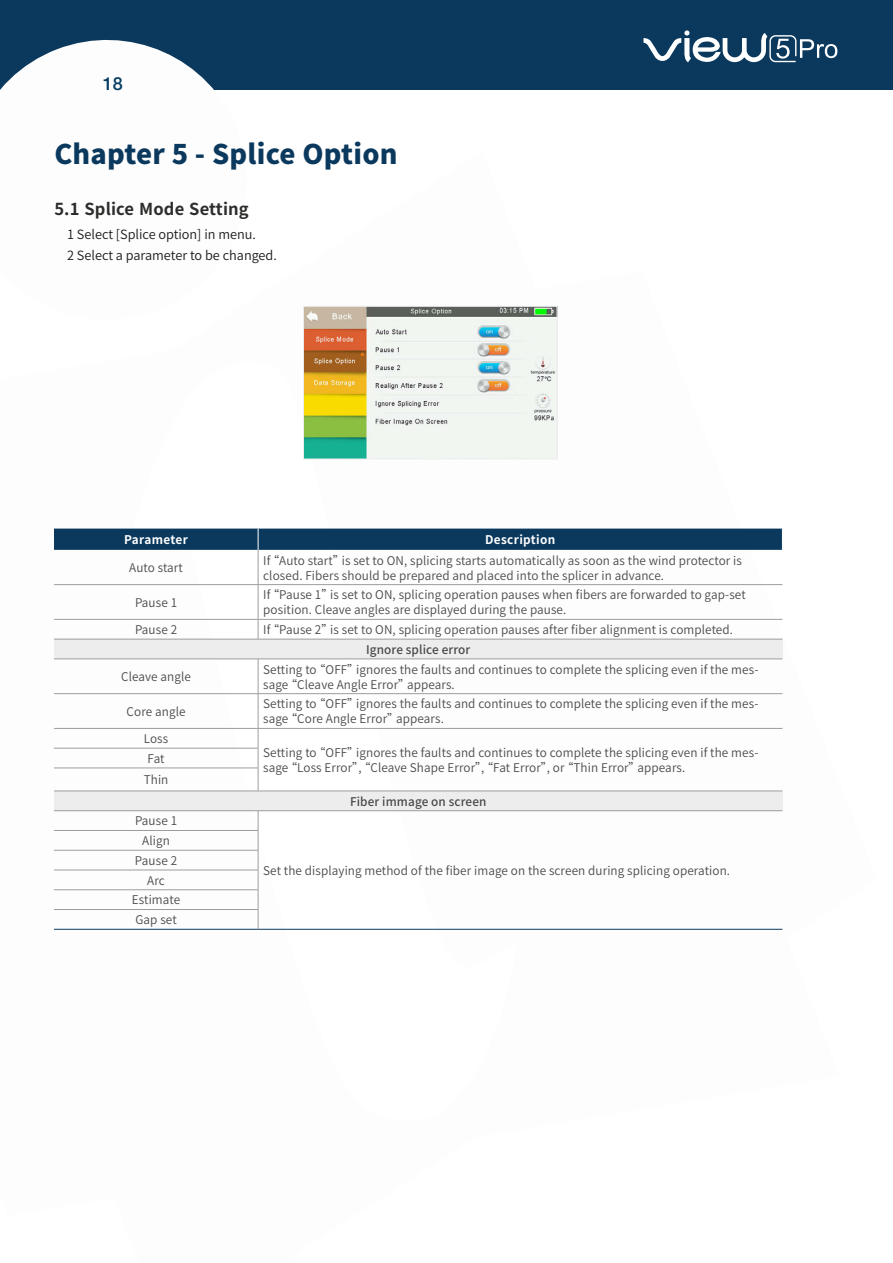
<style>
.page{position:relative;width:893px;height:1263px;background:#fff}
.page>*{position:absolute;margin:0;border:0;box-sizing:border-box;transform-origin:0 0}
.t1{font:900 27px "Qfgptv Noto Sans CJ Ksc";letter-spacing:.01em;color:#0b395e}
.t2{font:500 18px "Gqwdlr Helvetica Neue LT Std";color:#053d61}
.t3{font:700 16.5px "Xckcmj Noto Sans CJ Ksc";letter-spacing:.01em;color:#2d2c2b}
.t4{font:600 12.75px "Dwsnhq Noto Sans CJ Ksc";color:#1c1c1b}
.t5{font:600 12px/15px "Dwsnhq Noto Sans CJ Ksc";letter-spacing:.01em;color:#4a4a49}
.t6{font:500 12px "Ndjsvy Noto Sans CJ Ksc";letter-spacing:.01em;color:#4a4a49}
.t7{font:700 12px "Xckcmj Noto Sans CJ Ksc";letter-spacing:.03em;color:#fff}
</style>
<div class="page">
<div style="left:0;top:0;width:893px;height:90px;background:#0b395e"></div>
<svg style="left:54px;top:306px;width:729px;height:624px"></svg>
<svg style="left:0;top:39px;width:265px;height:299px"></svg>
<svg style="left:643px;top:30px;width:194px;height:33px"></svg>
<div style="left:54px;top:639px;width:728px;height:20px;background:#ededed"></div>
<div style="left:54px;top:791px;width:728px;height:20px;background:#ededed"></div>
<hr style="left:258px;top:929px;width:524px;height:1px;background:#0b395e">
<div style="left:54px;top:529px;width:729px;height:21px;background:#0b395e"></div>
<hr style="left:54px;top:929px;width:204px;height:1px;background:#0b395e">
<hr style="left:54px;top:584px;width:204px;height:1px;background:#9d9d9c">
<hr style="left:258px;top:584px;width:524px;height:1px;background:#9d9d9c">
<hr style="left:54px;top:619px;width:204px;height:1px;background:#9d9d9c">
<hr style="left:258px;top:619px;width:524px;height:1px;background:#9d9d9c">
<hr style="left:54px;top:639px;width:204px;height:1px;background:#9d9d9c">
<hr style="left:258px;top:639px;width:524px;height:1px;background:#9d9d9c">
<hr style="left:54px;top:659px;width:204px;height:1px;background:#9d9d9c">
<hr style="left:258px;top:659px;width:524px;height:1px;background:#9d9d9c">
<hr style="left:54px;top:693px;width:204px;height:1px;background:#9d9d9c">
<hr style="left:258px;top:693px;width:524px;height:1px;background:#9d9d9c">
<hr style="left:54px;top:728px;width:204px;height:1px;background:#9d9d9c">
<hr style="left:258px;top:728px;width:524px;height:1px;background:#9d9d9c">
<hr style="left:54px;top:748px;width:204px;height:1px;background:#9d9d9c">
<hr style="left:54px;top:768px;width:204px;height:1px;background:#9d9d9c">
<hr style="left:54px;top:791px;width:204px;height:1px;background:#9d9d9c">
<hr style="left:258px;top:791px;width:524px;height:1px;background:#9d9d9c">
<hr style="left:54px;top:810px;width:204px;height:1px;background:#9d9d9c">
<hr style="left:258px;top:810px;width:524px;height:1px;background:#9d9d9c">
<hr style="left:54px;top:830px;width:204px;height:1px;background:#9d9d9c">
<hr style="left:54px;top:850px;width:204px;height:1px;background:#9d9d9c">
<hr style="left:54px;top:870px;width:204px;height:1px;background:#9d9d9c">
<hr style="left:54px;top:889px;width:204px;height:1px;background:#9d9d9c">
<hr style="left:54px;top:909px;width:204px;height:1px;background:#9d9d9c">
<svg style="left:258px;top:620px;width:1px;height:19px"></svg>
<hr style="left:258px;top:659px;width:1px;height:34px;background:#9d9d9c">
<hr style="left:258px;top:694px;width:1px;height:34px;background:#9d9d9c">
<svg style="left:258px;top:729px;width:1px;height:62px"></svg>
<svg style="left:258px;top:811px;width:1px;height:118px"></svg>
<hr style="left:258px;top:550px;width:1px;height:34px;background:#9d9d9c">
<hr style="left:258px;top:585px;width:1px;height:34px;background:#9d9d9c">
<img style="left:305px;top:308px;width:250px;height:149px">
<div style="left:303px;top:306px;width:254px;height:153px;border:1px solid #ededed"></div>
<h2 class="t2" style="left:103px;top:73px;width:22px">18</h2>
<p class="t1" style="left:54px;top:139px;width:345px">Chapter 5 - Splice Option</p>
<p class="t3" style="left:54px;top:200px;width:196px">5.1 Splice Mode Setting</p>
<p class="t4" style="left:67px;top:227px;width:190px">1 Select [Splice option] in menu.</p>
<p class="t4" style="left:67px;top:248px;width:211px">2 Select a parameter to be changed.</p>
<p class="t7" style="left:124px;top:533px;width:65px">Parameter</p>
<p class="t7" style="left:485px;top:533px;width:72px">Description</p>
<p class="t5" style="left:129px;top:560px;width:55px">Auto start</p>
<p class="t5" style="left:263px;top:553px;width:480px">If “Auto start”is set to ON, splicing starts automatically as soon as the wind protector is closed. Fibers should be prepared and placed into the splicer in advance.</p>
<p class="t5" style="left:135px;top:595px;width:44px">Pause 1</p>
<p class="t5" style="left:263px;top:588px;width:484px">If “Pause 1”is set to ON, splicing operation pauses when fibers are forwarded to gap-set position. Cleave angles are displayed during the pause.</p>
<p class="t5" style="left:135px;top:622px;width:44px">Pause 2</p>
<p class="t5" style="left:263px;top:622px;width:471px">If “Pause 2”is set to ON, splicing operation pauses after fiber alignment is completed.</p>
<p class="t6" style="left:366px;top:643px;width:106px">Ignore splice error</p>
<p class="t5" style="left:121px;top:669px;width:71px">Cleave angle</p>
<p class="t5" style="left:263px;top:662px;width:497px">Setting to “OFF”ignores the faults and continues to complete the splicing even if the mes&shy;sage “Cleave Angle Error”appears.</p>
<p class="t5" style="left:127px;top:704px;width:60px">Core angle</p>
<p class="t5" style="left:263px;top:697px;width:497px">Setting to “OFF”ignores the faults and continues to complete the splicing even if the mes&shy;sage “Core Angle Error”appears.</p>
<p class="t5" style="left:144px;top:731px;width:26px">Loss</p>
<p class="t5" style="left:263px;top:745px;width:497px">Setting to “OFF”ignores the faults and continues to complete the splicing even if the mes&shy;sage “Loss Error”, “Cleave Shape Error”, “Fat Error”, or “Thin Error”appears.</p>
<p class="t5" style="left:148px;top:751px;width:18px">Fat</p>
<p class="t5" style="left:144px;top:772px;width:26px">Thin</p>
<p class="t5" style="left:135px;top:814px;width:44px">Pause 1</p>
<p class="t5" style="left:142px;top:833px;width:29px">Align</p>
<p class="t5" style="left:135px;top:853px;width:44px">Pause 2</p>
<p class="t5" style="left:147px;top:873px;width:19px">Arc</p>
<p class="t5" style="left:132px;top:893px;width:50px">Estimate</p>
<p class="t5" style="left:135px;top:912px;width:43px">Gap set</p>
<p class="t6" style="left:350px;top:794px;width:138px">Fiber immage on screen</p>
<p class="t5" style="left:263px;top:863px;width:468px">Set the displaying method of the fiber image on the screen during splicing operation.</p>
</div>
